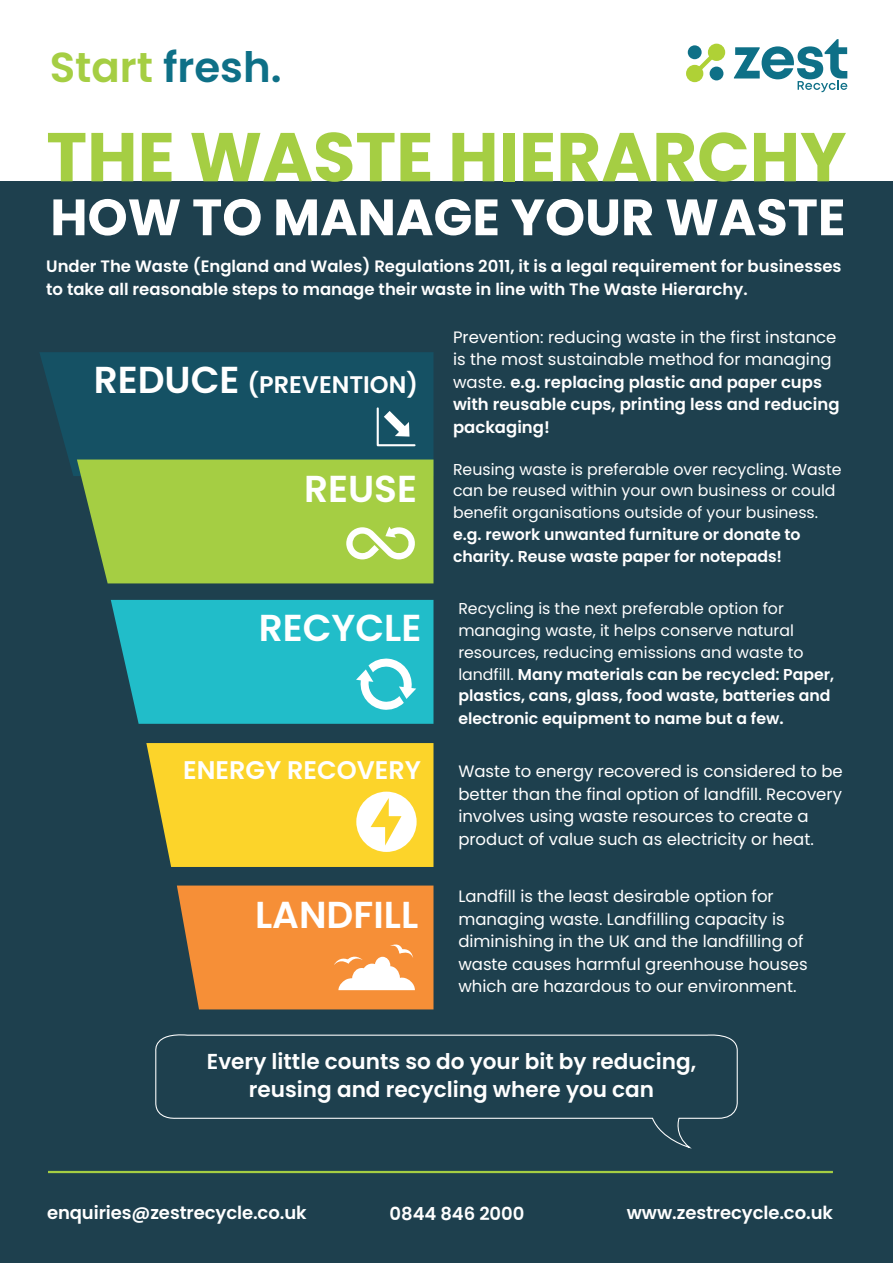
<style>
.page{position:relative;width:893px;height:1263px;background:#fff}
.page>*{position:absolute;margin:0;border:0;box-sizing:border-box;transform-origin:0 0}
.t1{font:700 69px "Poppins";color:#a5ce43}
.t2{font:700 51px "Poppins";color:#fff}
.t3{font:600 41.85px "Poppins";color:#0e7087}
.t4{font:600 37.5px "Poppins";color:#fff}
.t5{font:600 25.5px "Poppins";color:#fff}
.t6{font:600 24px "Poppins";color:#fff}
.t7{font:600 21.6px/28px "Poppins";color:#fff;text-align:center}
.t8{font:600 18px "Poppins";letter-spacing:-.005em;color:#fff}
.t9{font:16.5px/22.5px "Poppins";color:#fff}
.t10{font:600 16.5px/22.5px "Poppins";color:#fff}
.t11{font:15.75px/21.9px "Poppins";color:#fff}
.t12{font:600 15.75px/21.8px "Poppins";color:#fff}
.s1{color:#a5ce43}
.s2{font-size:37.5px}
.s3{font-weight:600}
.s4{font-weight:600;font-size:16.5px}
</style>
<div class="page">
<div style="left:0;top:182px;width:893px;height:1081px;background:#1e404e"></div>
<div style="left:40px;top:352px;width:393px;height:124px;background:#155164"></div>
<svg style="left:734px;top:39px;width:113px;height:53px"></svg>
<svg style="left:693px;top:51px;width:25px;height:24px"></svg>
<div style="left:688px;top:45px;width:14px;height:14px;background:#0e7087;border-radius:50%"></div>
<div style="left:708px;top:44px;width:17px;height:17px;background:#afd136;border-radius:50%"></div>
<div style="left:686px;top:65px;width:17px;height:17px;background:#afd136;border-radius:50%"></div>
<div style="left:710px;top:67px;width:13px;height:13px;background:#0e7087;border-radius:50%"></div>
<svg style="left:155px;top:1034px;width:583px;height:113px"></svg>
<svg style="left:111px;top:600px;width:322px;height:124px;background:#26b9c5"></svg>
<svg style="left:376px;top:406px;width:41px;height:41px;background:#527e8c"></svg>
<svg style="left:77px;top:459px;width:356px;height:124px;background:#a0c847"></svg>
<svg style="left:146px;top:743px;width:287px;height:124px;background:#f2d039"></svg>
<svg style="left:177px;top:885px;width:256px;height:124px;background:#ec9042"></svg>
<hr style="left:48px;top:1171px;width:785px;height:2px;background:#a5ce43">
<h3 class="t3" style="left:50px;top:43px;width:233px"><span class="s1">Start</span> fresh.</h3>
<h1 class="t1" style="left:46px;top:117px;width:802px">THE WASTE HIERARCHY</h1>
<h2 class="t2" style="left:50px;top:188px;width:797px">HOW TO MANAGE YOUR WASTE</h2>
<p class="t10" style="left:46px;top:255px;width:797px">Under The Waste (England and Wales) Regulations 2011, it is a legal requirement for businesses to take all reasonable steps to manage their waste in line with The Waste Hierarchy.</p>
<h3 class="t6" style="left:94px;top:371px;width:326px"><span class="s2">REDUCE</span> (PREVENTION)</h3>
<h3 class="t4" style="left:304px;top:467px;width:114px">REUSE</h3>
<h3 class="t4" style="left:259px;top:606px;width:164px">RECYCLE</h3>
<h3 class="t5" style="left:183px;top:756px;width:239px">ENERGY RECOVERY</h3>
<h3 class="t4" style="left:255px;top:893px;width:165px">LANDFILL</h3>
<p class="t9" style="left:453px;top:326px;width:388px">Prevention: reducing waste in the first instance is the most sustainable method for managing waste. <span class="s3">e.g. replacing plastic and paper cups with reusable cups, printing less and reducing packaging!</span></p>
<p class="t11" style="left:453px;top:458px;width:390px">Reusing waste is preferable over recycling. Waste can be reused within your own business or could benefit organisations outside of your business.</p>
<p class="t12" style="left:453px;top:523px;width:349px">e.g. rework unwanted furniture or donate to charity. Reuse waste paper for notepads!</p>
<p class="t11" style="left:458px;top:598px;width:377px">Recycling is the next preferable option for managing waste, it helps conserve natural resources, reducing emissions and waste to landfill. <span class="s3">Many materials can be recycled: Paper, plastics, cans, glass, food waste, batteries and electronic equipment to name but a few</span><span class="s4">.</span></p>
<p class="t9" style="left:458px;top:760px;width:386px">Waste to energy recovered is considered to be better than the final option of landfill. Recovery involves using waste resources to create a product of value such as electricity or heat.</p>
<p class="t9" style="left:458px;top:885px;width:351px">Landfill is the least desirable option for managing waste. Landfilling capacity is diminishing in the UK and the landfilling of waste causes harmful greenhouse houses which are hazardous to our environment.</p>
<h3 class="t7" style="left:207px;top:1048px;width:491px">Every little counts so do your bit by reducing, reusing and recycling where you can</h3>
<p class="t8" style="left:47px;top:1202px;width:261px">enquiries@zestrecycle.co.uk</p>
<p class="t8" style="left:390px;top:1203px;width:136px">0844 846 2000</p>
<p class="t8" style="left:627px;top:1202px;width:208px">www.zestrecycle.co.uk</p>
</div>
